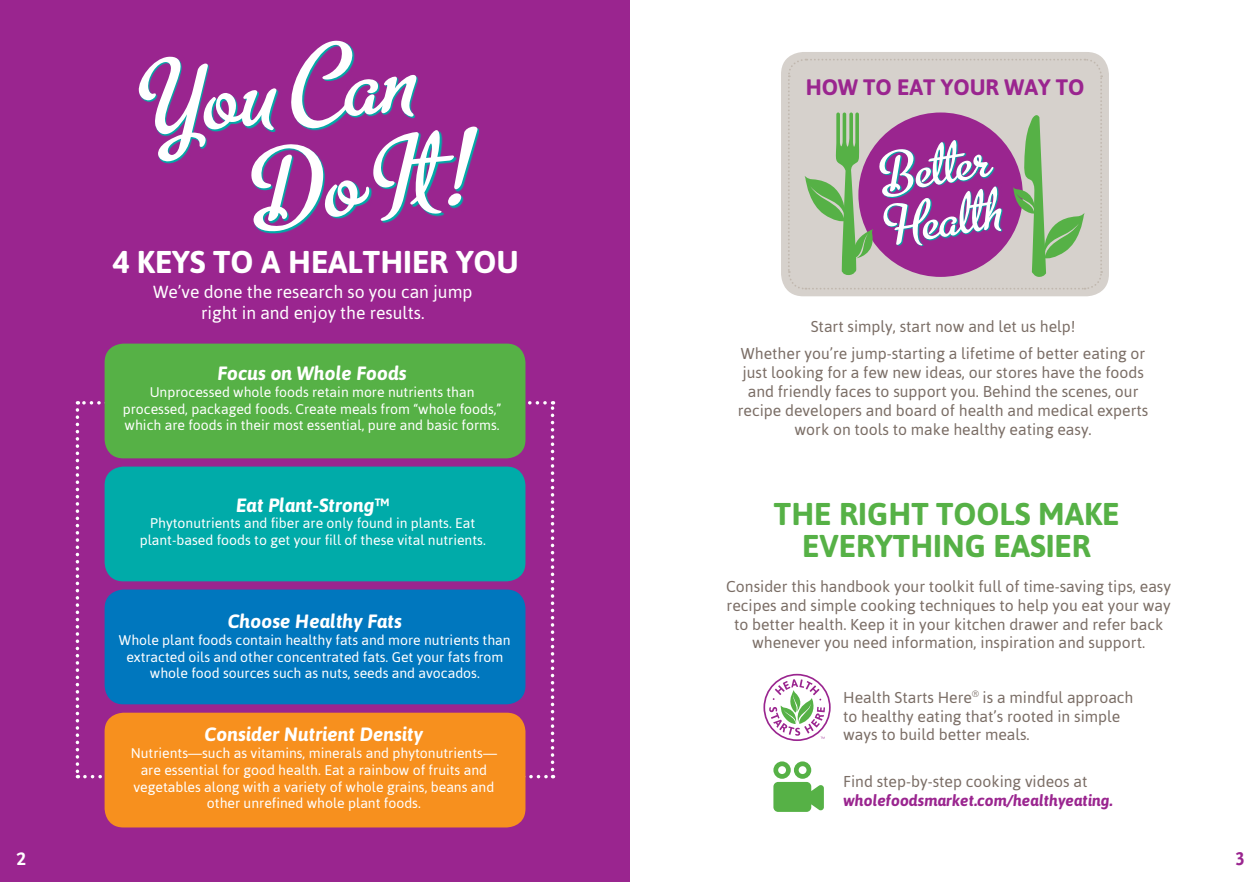
<style>
.page{position:relative;width:1260px;height:882px;background:#fff}
.page>*{position:absolute;margin:0;border:0;box-sizing:border-box;transform-origin:0 0}
.t1{font:117.77px "Metro Script";color:#fff}
.t2{font:63.52px/52.5px "Metro Script";color:#fff}
.t3{font:700 31.5px "Asap";color:#56b146}
.t4{font:700 31.5px "Asap";color:#fff}
.t5{font:700 22.4px "Asap";color:#9a258f}
.t6{font:italic 700 19.25px "Asap";color:#fff}
.t7{font:700 19.25px "WFM Scala Sans Spring";color:#9a258f}
.t8{font:700 19.25px "WFM Scala Sans Spring";color:#fff}
.t9{font:17.5px/21px "Asap";color:#fff;text-align:center}
.t10{font:15.75px/18.9px "Asap";color:#7b6e66;text-align:center}
.t11{font:italic 700 15.75px "Asap";color:#9a258f}
.t12{font:14px/16.8px "Asap";color:#fff;text-align:center}
</style>
<div class="page">
<div style="left:781px;top:52px;width:328px;height:244px;background:#d6d1cc;border-radius:22px"></div>
<svg style="left:773px;top:761px;width:51px;height:51px"></svg>
<svg style="left:763px;top:674px;width:68px;height:67px"></svg>
<svg style="left:787px;top:58px;width:316px;height:233px"></svg>
<div style="left:0;top:0;width:630px;height:882px;background:#9a258f"></div>
<svg style="left:509px;top:401px;width:45px;height:377px"></svg>
<svg style="left:76px;top:401px;width:46px;height:377px"></svg>
<div style="left:105px;top:713px;width:420px;height:114px;background:#f7901e;border-radius:19px"></div>
<div style="left:105px;top:590px;width:420px;height:114px;background:#0077be;border-radius:19px"></div>
<div style="left:105px;top:344px;width:420px;height:114px;background:#56b146;border-radius:19px"></div>
<div style="left:105px;top:467px;width:420px;height:114px;background:#00aba9;border-radius:19px"></div>
<svg style="left:139px;top:42px;width:280px;height:121px"></svg>
<svg style="left:252px;top:128px;width:227px;height:106px"></svg>
<p class="t8" style="left:16px;top:848px;width:11px">2</p>
<h1 class="t1" style="left:141px;top:37px;width:271px;rotate:-5deg">You Can</h1>
<h1 class="t1" style="left:253px;top:125px;width:211px;rotate:-5deg">Do It!</h1>
<h3 class="t4" style="left:113px;top:243px;width:60px">4 KEYS</h3>
<h3 class="t4" style="left:213px;top:243px;width:307px">TO A HEALTHIER YOU</h3>
<p class="t9" style="left:153px;top:281px;width:321px">We’ve done the research so you can jump right in and enjoy the results.</p>
<p class="t6" style="left:217px;top:362px;width:191px">Focus on Whole Foods</p>
<p class="t12" style="left:123px;top:383px;width:380px">Unprocessed whole foods retain more nutrients than processed, packaged foods. Create meals from “whole foods,” which are foods in their most essential, pure and basic forms.</p>
<p class="t6" style="left:236px;top:494px;width:155px">Eat Plant-Strong™</p>
<p class="t12" style="left:140px;top:515px;width:348px">Phytonutrients and fiber are only found in plants. Eat plant-based foods to get your fill of these vital nutrients.</p>
<p class="t6" style="left:228px;top:610px;width:176px">Choose Healthy Fats</p>
<p class="t12" style="left:119px;top:631px;width:393px">Whole plant foods contain healthy fats and more nutrients than extracted oils and other concentrated fats. Get your fats from whole food sources such as nuts, seeds and avocados.</p>
<p class="t6" style="left:205px;top:723px;width:220px">Consider Nutrient Density</p>
<p class="t12" style="left:131px;top:744px;width:368px">Nutrients—such as vitamins, minerals and phytonutrients— are essential for good health. Eat a rainbow of fruits and vegetables along with a variety of whole grains, beans and other unrefined whole plant foods.</p>
<h3 class="t5" style="left:805px;top:74px;width:106px">HOW TO EAT</h3>
<h3 class="t5" style="left:941px;top:74px;width:145px">YOUR WAY TO</h3>
<h2 class="t2" style="left:877px;top:154px;width:116px;rotate:-10deg">Bett er<br>Healt h</h2>
<p class="t10" style="left:741px;top:312px;width:406px;line-height:27.7px">Start simply, start now and let us help!<br>Whether you’re jump-starting a lifetime of better eating or</p>
<p class="t10" style="left:738px;top:363px;width:412px">just looking for a few new ideas, our stores have the foods and friendly faces to support you. Behind the scenes, our recipe developers and board of health and medical experts work on tools to make healthy eating easy.</p>
<h3 class="t3" style="left:774px;top:496px;width:20px">THE</h3>
<h3 class="t3" style="left:839px;top:496px;width:19px">RIGHT</h3>
<h3 class="t3" style="left:936px;top:496px;width:181px">TOOLS MAKE</h3>
<h3 class="t3" style="left:802px;top:527px;width:19px">EVERYTHING</h3>
<h3 class="t3" style="left:994px;top:527px;width:17px">EASIER</h3>
<p class="t10" style="left:726px;top:577px;width:446px">Consider this handbook your toolkit full of time-saving tips, easy recipes and simple cooking techniques to help you eat your way to better health. Keep it in your kitchen drawer and refer back whenever you need information, inspiration and support.</p>
<p class="t10" style="left:843px;top:688px;width:292px;text-align:left">Health Starts Here<sup>®</sup> is a mindful approach to healthy eating that’s rooted in simple ways to build better meals.</p>
<p class="t10" style="left:843px;top:772px;width:246px">Find step-by-step cooking videos at</p>
<p class="t11" style="left:843px;top:791px;width:271px">wholefoodsmarket.com/healthyeating.</p>
<p class="t7" style="left:1235px;top:848px;width:11px">3</p>
</div>
